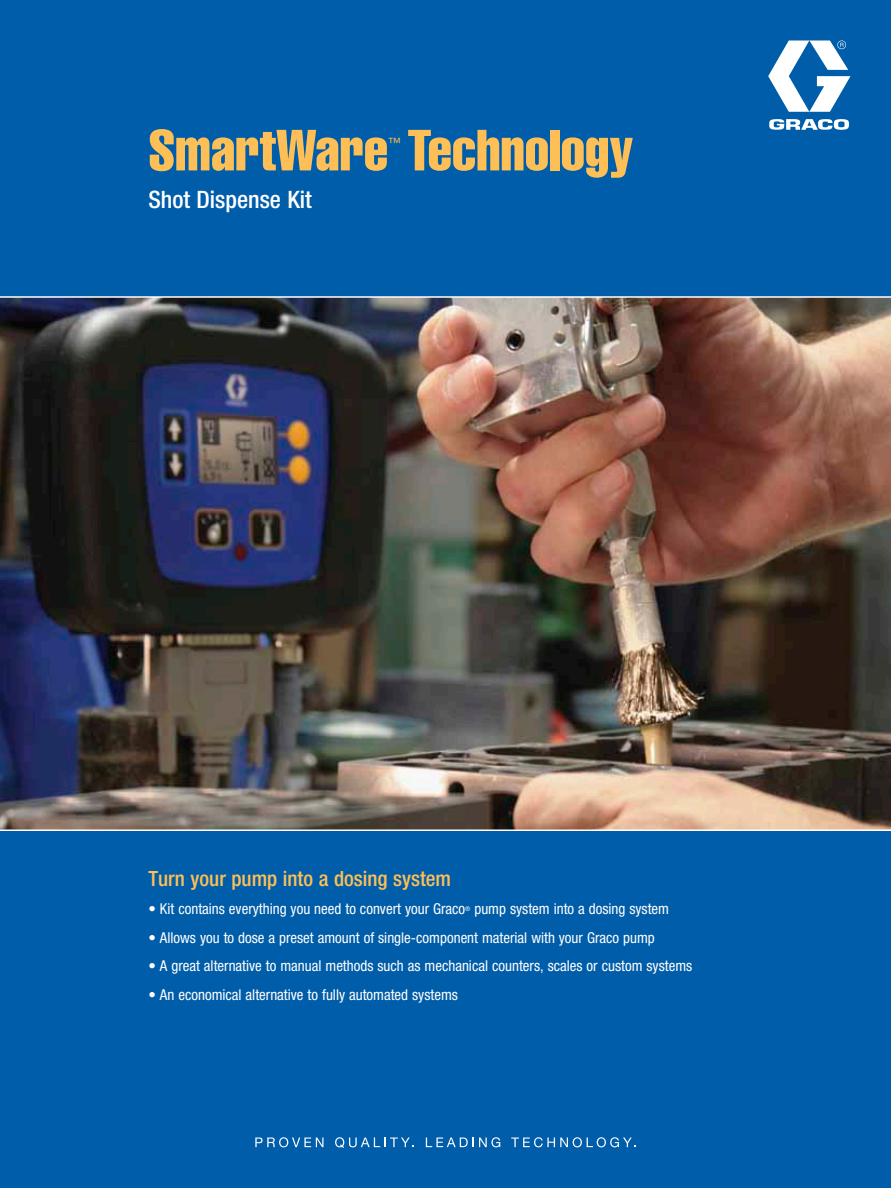
<style>
.page{position:relative;width:891px;height:1188px;background:#005da9}
.page>*{position:absolute;margin:0;border:0;box-sizing:border-box;transform-origin:0 0}
.t1{font:57px "Helvetica LT Std Comp";color:#fdbf56}
.t2{font:500 condensed 24px "Helvetica Neue LT Std";color:#fff}
.t3{font:500 condensed 21px "Helvetica Neue LT Std";color:#fdbf56}
.t4{font:condensed 15px "Helvetica Neue LT Std";color:#fff}
.t5{font:condensed 12.9px "Helvetica Neue LT Std";color:#fdbf56}
.t6{font:condensed 6.45px "Helvetica Neue LT Std";color:#fff}
</style>
<div class="page">
<svg style="left:768px;top:41px;width:82px;height:89px"></svg>
<svg style="left:255px;top:1137px;width:69px;height:10px"></svg>
<svg style="left:335px;top:1137px;width:79px;height:11px"></svg>
<svg style="left:426px;top:1137px;width:74px;height:10px"></svg>
<svg style="left:511px;top:1137px;width:125px;height:10px"></svg>
<img style="left:0;top:298px;width:891px;height:532px">
<hr style="left:0;top:296px;width:891px;height:2px;background:#fff">
<hr style="left:0;top:830px;width:891px;height:1px;background:#fff">
<h1 class="t1" style="left:148px;top:114px;width:487px">SmartWare Technology</h1>
<p class="t5" style="left:388px;top:135px;width:14px">™</p>
<h2 class="t2" style="left:148px;top:185px;width:165px">Shot Dispense Kit</h2>
<h3 class="t3" style="left:148px;top:866px;width:304px">Turn your pump into a dosing system</h3>
<p class="t4" style="left:148px;top:900px;width:318px">• Kit contains everything you need to convert your Graco</p>
<p class="t6" style="left:465px;top:905px;width:7px">®</p>
<p class="t4" style="left:474px;top:900px;width:196px">pump system into a dosing system</p>
<p class="t4" style="left:149px;top:929px;width:508px">• Allows you to dose a preset amount of single-component material with your Graco pump</p>
<p class="t4" style="left:149px;top:957px;width:545px">• A great alternative to manual methods such as mechanical counters, scales or custom systems</p>
<p class="t4" style="left:149px;top:986px;width:311px">• An economical alternative to fully automated systems</p>
</div>
